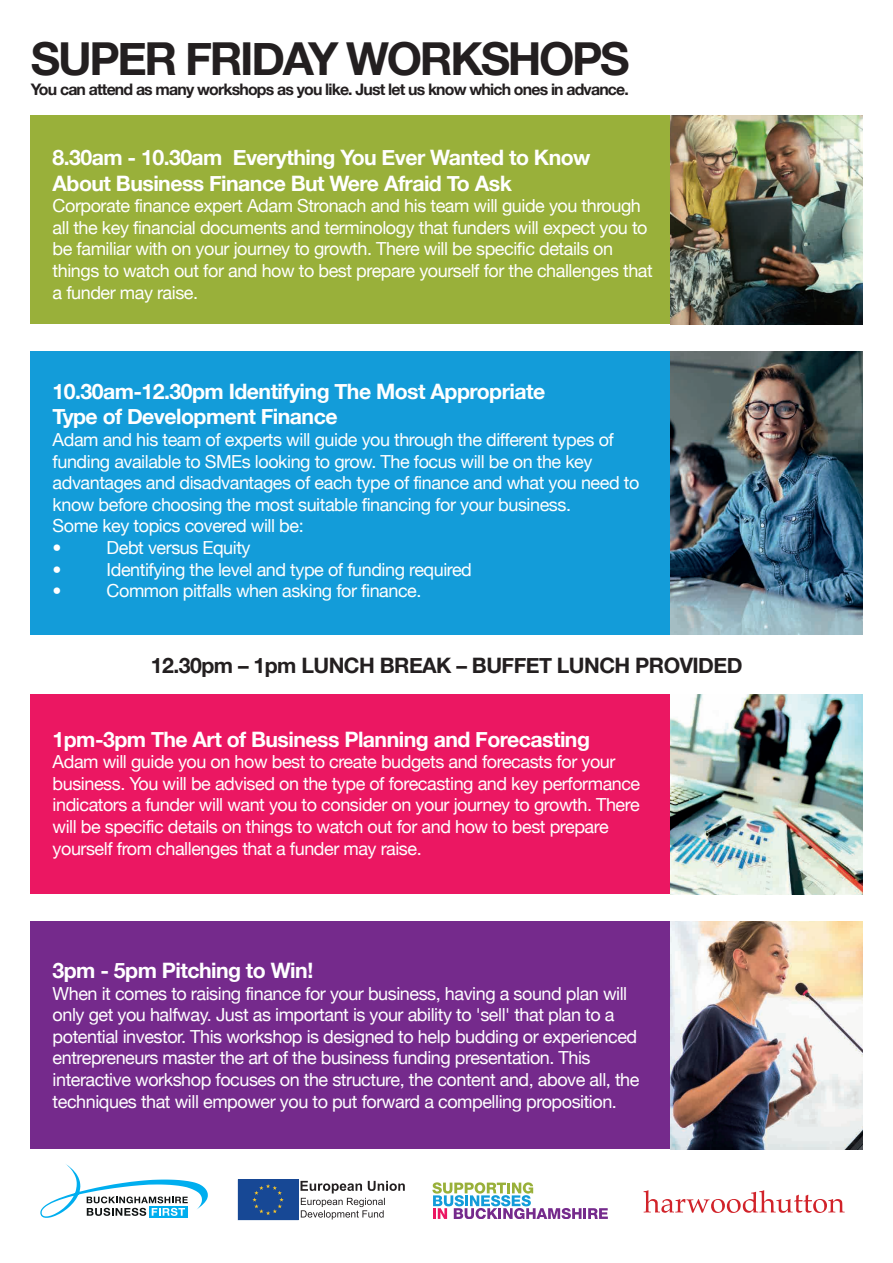
<style>
.page{position:relative;width:893px;height:1263px;background:#fff}
.page>*{position:absolute;margin:0;border:0;box-sizing:border-box;transform-origin:0 0}
.t1{font:700 45.45px "Helvetica Neue";letter-spacing:-.05em;color:#231f20}
.t2{font:700 21.3px/25.5px "Helvetica Neue";letter-spacing:-.025em;color:#fff}
.t3{font:700 21.3px "Helvetica Neue";letter-spacing:-.025em;color:#231f20}
.t4{font:18px/21.6px "Helvetica Neue";letter-spacing:-.025em;color:#fff}
.t5{font:700 15.9px "Helvetica Neue";letter-spacing:-.05em;color:#231f20}
</style>
<div class="page">
<div style="left:31px;top:116px;width:831px;height:208px;background:#99b03a"></div>
<div style="left:31px;top:351px;width:831px;height:284px;background:#139cd9"></div>
<div style="left:31px;top:694px;width:831px;height:200px;background:#eb1762"></div>
<div style="left:31px;top:921px;width:831px;height:228px;background:#752a8c"></div>
<svg style="left:432px;top:1182px;width:176px;height:37px"></svg>
<img style="left:670px;top:351px;width:192px;height:284px">
<img style="left:670px;top:116px;width:192px;height:208px">
<img style="left:670px;top:694px;width:192px;height:200px">
<img style="left:670px;top:921px;width:192px;height:228px">
<svg style="left:40px;top:1164px;width:168px;height:54px"></svg>
<svg style="left:238px;top:1179px;width:167px;height:41px"></svg>
<svg style="left:644px;top:1190px;width:201px;height:23px"></svg>
<h1 class="t1" style="left:31px;top:31px;width:600px">SUPER FRIDAY WORKSHOPS</h1>
<p class="t5" style="left:31px;top:79px;width:599px">You can attend as many workshops as you like. Just let us know which ones in advance.</p>
<p class="t2" style="left:53px;top:144px;width:539px">8.30am - 10.30am Everything You Ever Wanted to Know<br>About Business Finance But Were Afraid To Ask</p>
<p class="t4" style="left:53px;top:195px;width:602px">Corporate finance expert Adam Stronach and his team will guide you through all the key financial documents and terminology that funders will expect you to be familiar with on your journey to growth. There will be specific details on things to watch out for and how to best prepare yourself for the challenges that a funder may raise.</p>
<p class="t2" style="left:53px;top:378px;width:494px">10.30am-12.30pm Identifying The Most Appropriate<br>Type of Development Finance</p>
<p class="t4" style="left:53px;top:429px;width:588px">Adam and his team of experts will guide you through the different types of funding available to SMEs looking to grow. The focus will be on the key advantages and disadvantages of each type of finance and what you need to know before choosing the most suitable financing for your business.<br>Some key topics covered will be:<br>•</p>
<p class="t4" style="left:107px;top:537px;width:146px">Debt versus Equity</p>
<p class="t4" style="left:53px;top:558px;width:10px">•</p>
<p class="t4" style="left:107px;top:558px;width:367px">Identifying the level and type of funding required</p>
<p class="t4" style="left:53px;top:580px;width:10px">•</p>
<p class="t4" style="left:107px;top:580px;width:316px">Common pitfalls when asking for finance.</p>
<p class="t3" style="left:151px;top:652px;width:593px">12.30pm – 1pm LUNCH BREAK – BUFFET LUNCH PROVIDED</p>
<p class="t2" style="left:53px;top:726px;width:539px">1pm-3pm The Art of Business Planning and Forecasting</p>
<p class="t4" style="left:53px;top:751px;width:589px">Adam will guide you on how best to create budgets and forecasts for your business. You will be advised on the type of forecasting and key performance indicators a funder will want you to consider on your journey to growth. There will be specific details on things to watch out for and how to best prepare yourself from challenges that a funder may raise.</p>
<p class="t2" style="left:53px;top:957px;width:262px">3pm - 5pm Pitching to Win!</p>
<p class="t4" style="left:53px;top:982px;width:588px">When it comes to raising finance for your business, having a sound plan will only get you halfway. Just as important is your ability to 'sell' that plan to a potential investor. This workshop is designed to help budding or experienced entrepreneurs master the art of the business funding presentation. This interactive workshop focuses on the structure, the content and, above all, the techniques that will empower you to put forward a compelling proposition.</p>
</div>
